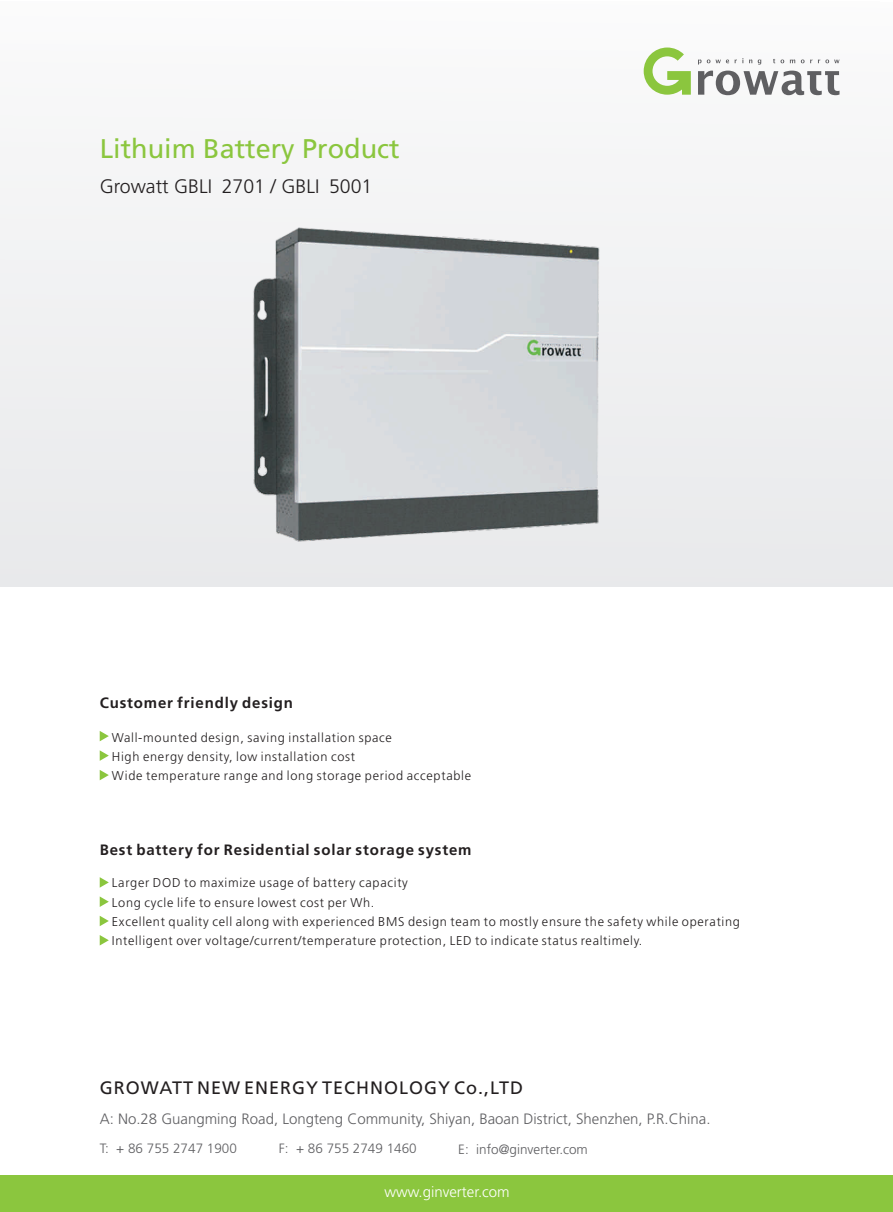
<style>
.page{position:relative;width:893px;height:1212px;background:#fff}
.page>*{position:absolute;margin:0;border:0;box-sizing:border-box;transform-origin:0 0}
.t1{font:27px "True Frutiger Roman";color:#8bc63e}
.t2{font:300 19.5px "True Frutiger";color:#231f20}
.t3{font:18px "True Frutiger Roman";letter-spacing:.055em;color:#231f20}
.t4{font:300 15px "True Frutiger";color:#5f5f62}
.t5{font:700 15px "True Frutiger Roman";letter-spacing:.055em;color:#231f20}
.t6{font:300 15px "True Frutiger";color:#fff}
.t7{font:300 13.5px "True Frutiger";color:#5f5f62}
.t8{font:300 12.75px/19.2px "True Frutiger";letter-spacing:.055em;color:#231f20}
</style>
<div class="page">
<div style="left:0;top:2px;width:893px;height:585px;background:#f3f3f4"></div>
<svg style="left:698px;top:60px;width:3px;height:5px"></svg>
<svg style="left:707px;top:60px;width:22px;height:3px"></svg>
<svg style="left:758px;top:60px;width:3px;height:5px"></svg>
<svg style="left:773px;top:59px;width:11px;height:4px"></svg>
<svg style="left:801px;top:60px;width:11px;height:3px"></svg>
<svg style="left:818px;top:60px;width:21px;height:3px"></svg>
<svg style="left:698px;top:71px;width:141px;height:24px"></svg>
<svg style="left:644px;top:48px;width:47px;height:47px"></svg>
<div style="left:0;top:1175px;width:893px;height:37px;background:#8bc63e"></div>
<img style="left:253px;top:227px;width:347px;height:315px">
<svg style="left:100px;top:731px;width:9px;height:10px"></svg>
<svg style="left:100px;top:750px;width:9px;height:11px"></svg>
<svg style="left:100px;top:770px;width:9px;height:10px"></svg>
<svg style="left:100px;top:877px;width:9px;height:11px"></svg>
<svg style="left:100px;top:896px;width:9px;height:11px"></svg>
<svg style="left:100px;top:916px;width:9px;height:10px"></svg>
<svg style="left:100px;top:935px;width:9px;height:10px"></svg>
<h1 class="t1" style="left:100px;top:132px;width:302px">Lithuim Battery Product</h1>
<h2 class="t2" style="left:100px;top:175px;width:274px">Growatt GBLI 2701 / GBLI 5001</h2>
<p class="t5" style="left:100px;top:694px;width:195px">Customer friendly design</p>
<p class="t8" style="left:112px;top:728px;width:361px">Wall-mounted design, saving installation space<br>High energy density, low installation cost<br>Wide temperature range and long storage period acceptable</p>
<p class="t5" style="left:100px;top:840px;width:373px">Best battery for Residential solar storage system</p>
<p class="t8" style="left:112px;top:874px;width:630px">Larger DOD to maximize usage of battery capacity<br>Long cycle life to ensure lowest cost per Wh.<br>Excellent quality cell along with experienced BMS design team to mostly ensure the safety while operating Intelligent over voltage/current/temperature protection, LED to indicate status realtimely.</p>
<h3 class="t3" style="left:100px;top:1077px;width:425px">GROWATT NEW ENERGY TECHNOLOGY Co.,LTD</h3>
<p class="t4" style="left:100px;top:1110px;width:612px">A: No.28 Guangming Road, Longteng Community, Shiyan, Baoan District, Shenzhen, P.R.China.</p>
<p class="t7" style="left:100px;top:1141px;width:139px">T: + 86 755 2747 1900</p>
<p class="t7" style="left:279px;top:1141px;width:139px">F: + 86 755 2749 1460</p>
<p class="t7" style="left:458px;top:1142px;width:131px">E: info@ginverter.com</p>
<p class="t6" style="left:384px;top:1184px;width:127px">www.ginverter.com</p>
</div>
